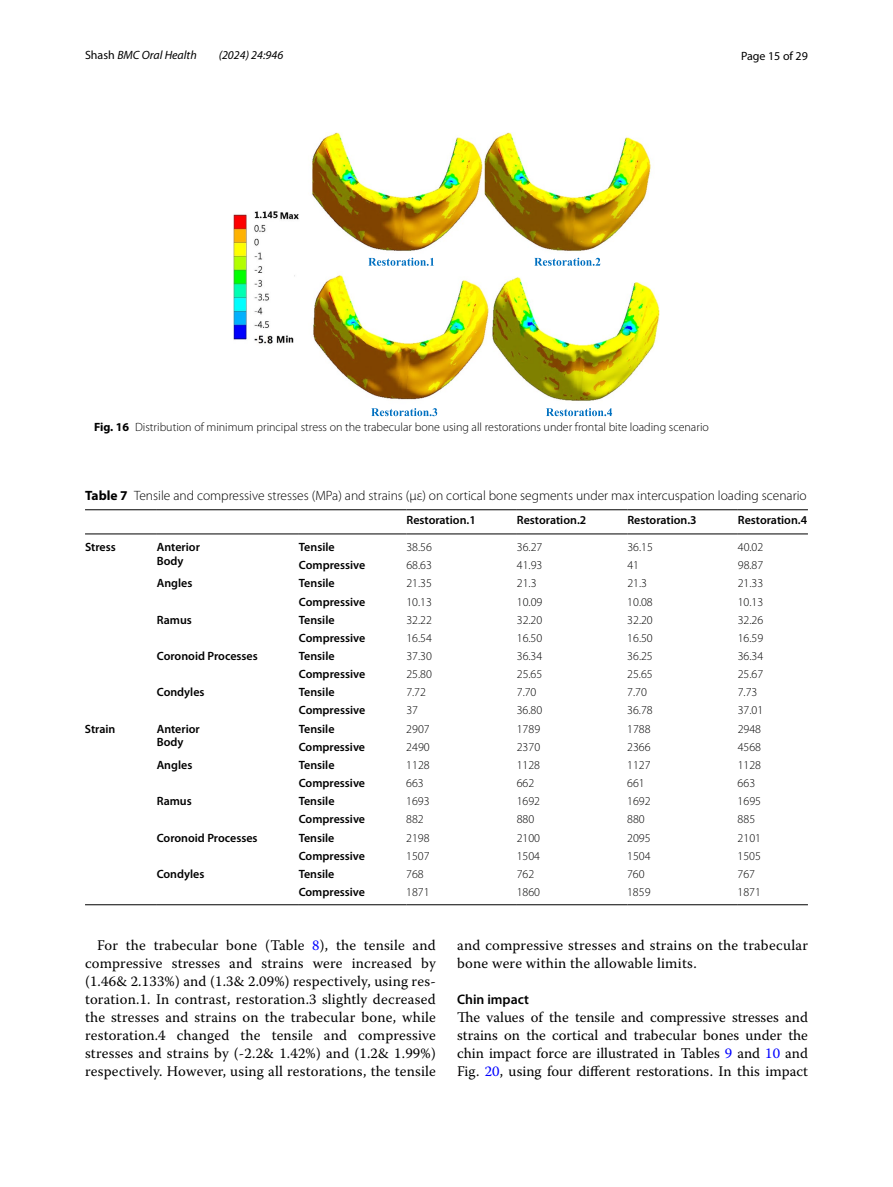
<style>
.page{position:relative;width:893px;height:1187px;background:#fff}
.page>*{position:absolute;margin:0;border:0;box-sizing:border-box;transform-origin:0 0}
.t1{font:14.7px/18px "Warnock Pro";letter-spacing:.015em;color:#000;text-align:justify}
.t2{font:600 13.8px "Myriad Pro";color:#000}
.t3{font:300 13.5px "Myriad Pro";color:#000}
.t4{font:300 12px "Myriad Pro";color:#000}
.t5{font:600 12px/13.5px "Myriad Pro";color:#000}
.t6{font:italic 12px "Myriad Pro";color:#000}
.t7{font:12px "Myriad Pro";color:#000}
.s1{font-style:normal}
.s2{font-weight:700}
.s3{color:#00f}
</style>
<div class="page">
<img style="left:234px;top:133px;width:425px;height:268px">
<svg style="left:368px;top:258px;width:232px;height:8px"></svg>
<svg style="left:371px;top:408px;width:241px;height:8px"></svg>
<hr style="left:85px;top:509px;width:72px;height:1px;background:#000">
<hr style="left:157px;top:509px;width:142px;height:1px;background:#000">
<hr style="left:299px;top:509px;width:107px;height:1px;background:#000">
<hr style="left:85px;top:533px;width:72px;height:1px;background:#000">
<hr style="left:157px;top:533px;width:142px;height:1px;background:#000">
<hr style="left:299px;top:533px;width:107px;height:1px;background:#000">
<hr style="left:406px;top:509px;width:111px;height:1px;background:#000">
<hr style="left:406px;top:533px;width:111px;height:1px;background:#000">
<hr style="left:517px;top:509px;width:110px;height:1px;background:#000">
<hr style="left:517px;top:533px;width:110px;height:1px;background:#000">
<hr style="left:627px;top:509px;width:111px;height:1px;background:#000">
<hr style="left:627px;top:533px;width:111px;height:1px;background:#000">
<hr style="left:738px;top:509px;width:70px;height:1px;background:#000">
<hr style="left:738px;top:533px;width:70px;height:1px;background:#000">
<hr style="left:85px;top:904px;width:72px;height:1px;background:#000">
<hr style="left:157px;top:904px;width:142px;height:1px;background:#000">
<hr style="left:299px;top:904px;width:107px;height:1px;background:#000">
<hr style="left:406px;top:904px;width:111px;height:1px;background:#000">
<hr style="left:517px;top:904px;width:110px;height:1px;background:#000">
<hr style="left:627px;top:904px;width:111px;height:1px;background:#000">
<hr style="left:738px;top:904px;width:70px;height:1px;background:#000">
<p class="t6" style="left:85px;top:48px;width:113px"><span class="s1">Shash</span> BMC Oral Health</p>
<p class="t6" style="left:219px;top:48px;width:66px">(2024) 24:946</p>
<p class="t7" style="left:741px;top:48px;width:68px">Page 15 of 29</p>
<p class="t4" style="left:94px;top:421px;width:616px"><span class="s2">Fig. 16</span> Distribution of minimum principal stress on the trabecular bone using all restorations under frontal bite loading scenario</p>
<p class="t3" style="left:85px;top:488px;width:723px"><span class="s2">Table 7</span> Tensile and compressive stresses (MPa) and strains (με) on cortical bone segments under max intercuspation loading scenario</p>
<p class="t5" style="left:406px;top:513px;width:71px">Restoration.1</p>
<p class="t5" style="left:517px;top:513px;width:71px">Restoration.2</p>
<p class="t5" style="left:627px;top:513px;width:71px">Restoration.3</p>
<p class="t5" style="left:738px;top:513px;width:71px">Restoration.4</p>
<p class="t5" style="left:85px;top:540px;width:32px">Stress</p>
<p class="t5" style="left:157px;top:540px;width:45px">Anterior<br>Body</p>
<p class="t5" style="left:299px;top:540px;width:37px">Tensile</p>
<p class="t4" style="left:406px;top:540px;width:27px">38.56</p>
<p class="t4" style="left:517px;top:540px;width:27px">36.27</p>
<p class="t4" style="left:627px;top:540px;width:27px">36.15</p>
<p class="t4" style="left:738px;top:540px;width:27px">40.02</p>
<p class="t5" style="left:299px;top:558px;width:68px">Compressive</p>
<p class="t4" style="left:406px;top:558px;width:27px">68.63</p>
<p class="t4" style="left:517px;top:558px;width:27px">41.93</p>
<p class="t4" style="left:627px;top:558px;width:13px">41</p>
<p class="t4" style="left:738px;top:558px;width:27px">98.87</p>
<p class="t5" style="left:157px;top:576px;width:37px">Angles</p>
<p class="t5" style="left:299px;top:576px;width:37px">Tensile</p>
<p class="t4" style="left:406px;top:576px;width:27px">21.35</p>
<p class="t4" style="left:517px;top:576px;width:21px">21.3</p>
<p class="t4" style="left:627px;top:576px;width:21px">21.3</p>
<p class="t4" style="left:738px;top:576px;width:27px">21.33</p>
<p class="t5" style="left:299px;top:594px;width:68px">Compressive</p>
<p class="t4" style="left:406px;top:595px;width:27px">10.13</p>
<p class="t4" style="left:517px;top:595px;width:27px">10.09</p>
<p class="t4" style="left:627px;top:595px;width:27px">10.08</p>
<p class="t4" style="left:738px;top:595px;width:27px">10.13</p>
<p class="t5" style="left:157px;top:612px;width:37px">Ramus</p>
<p class="t5" style="left:299px;top:612px;width:37px">Tensile</p>
<p class="t4" style="left:406px;top:613px;width:27px">32.22</p>
<p class="t4" style="left:517px;top:613px;width:27px">32.20</p>
<p class="t4" style="left:627px;top:613px;width:27px">32.20</p>
<p class="t4" style="left:738px;top:613px;width:27px">32.26</p>
<p class="t5" style="left:299px;top:630px;width:68px">Compressive</p>
<p class="t4" style="left:406px;top:631px;width:27px">16.54</p>
<p class="t4" style="left:517px;top:631px;width:27px">16.50</p>
<p class="t4" style="left:627px;top:631px;width:27px">16.50</p>
<p class="t4" style="left:738px;top:631px;width:27px">16.59</p>
<p class="t5" style="left:157px;top:649px;width:102px">Coronoid Processes</p>
<p class="t5" style="left:299px;top:649px;width:37px">Tensile</p>
<p class="t4" style="left:406px;top:649px;width:27px">37.30</p>
<p class="t4" style="left:517px;top:649px;width:27px">36.34</p>
<p class="t4" style="left:627px;top:649px;width:27px">36.25</p>
<p class="t4" style="left:738px;top:649px;width:27px">36.34</p>
<p class="t5" style="left:299px;top:667px;width:68px">Compressive</p>
<p class="t4" style="left:406px;top:667px;width:27px">25.80</p>
<p class="t4" style="left:517px;top:667px;width:27px">25.65</p>
<p class="t4" style="left:627px;top:667px;width:27px">25.65</p>
<p class="t4" style="left:738px;top:667px;width:27px">25.67</p>
<p class="t5" style="left:157px;top:685px;width:49px">Condyles</p>
<p class="t5" style="left:299px;top:685px;width:37px">Tensile</p>
<p class="t4" style="left:406px;top:685px;width:21px">7.72</p>
<p class="t4" style="left:517px;top:685px;width:21px">7.70</p>
<p class="t4" style="left:627px;top:685px;width:21px">7.70</p>
<p class="t4" style="left:738px;top:685px;width:21px">7.73</p>
<p class="t5" style="left:299px;top:703px;width:68px">Compressive</p>
<p class="t4" style="left:406px;top:703px;width:13px">37</p>
<p class="t4" style="left:517px;top:703px;width:27px">36.80</p>
<p class="t4" style="left:627px;top:703px;width:27px">36.78</p>
<p class="t4" style="left:738px;top:703px;width:27px">37.01</p>
<p class="t5" style="left:85px;top:721px;width:32px">Strain</p>
<p class="t5" style="left:157px;top:721px;width:45px">Anterior<br>Body</p>
<p class="t5" style="left:299px;top:721px;width:37px">Tensile</p>
<p class="t4" style="left:406px;top:722px;width:25px">2907</p>
<p class="t4" style="left:517px;top:722px;width:25px">1789</p>
<p class="t4" style="left:627px;top:722px;width:25px">1788</p>
<p class="t4" style="left:738px;top:722px;width:25px">2948</p>
<p class="t5" style="left:299px;top:739px;width:68px">Compressive</p>
<p class="t4" style="left:406px;top:740px;width:25px">2490</p>
<p class="t4" style="left:517px;top:740px;width:25px">2370</p>
<p class="t4" style="left:627px;top:740px;width:25px">2366</p>
<p class="t4" style="left:738px;top:740px;width:25px">4568</p>
<p class="t5" style="left:157px;top:757px;width:37px">Angles</p>
<p class="t5" style="left:299px;top:757px;width:37px">Tensile</p>
<p class="t4" style="left:406px;top:758px;width:25px">1128</p>
<p class="t4" style="left:517px;top:758px;width:25px">1128</p>
<p class="t4" style="left:627px;top:758px;width:25px">1127</p>
<p class="t4" style="left:738px;top:758px;width:25px">1128</p>
<p class="t5" style="left:299px;top:776px;width:68px">Compressive</p>
<p class="t4" style="left:406px;top:776px;width:19px">663</p>
<p class="t4" style="left:517px;top:776px;width:19px">662</p>
<p class="t4" style="left:627px;top:776px;width:19px">661</p>
<p class="t4" style="left:738px;top:776px;width:19px">663</p>
<p class="t5" style="left:157px;top:794px;width:37px">Ramus</p>
<p class="t5" style="left:299px;top:794px;width:37px">Tensile</p>
<p class="t4" style="left:406px;top:794px;width:25px">1693</p>
<p class="t4" style="left:517px;top:794px;width:25px">1692</p>
<p class="t4" style="left:627px;top:794px;width:25px">1692</p>
<p class="t4" style="left:738px;top:794px;width:25px">1695</p>
<p class="t5" style="left:299px;top:812px;width:68px">Compressive</p>
<p class="t4" style="left:406px;top:812px;width:19px">882</p>
<p class="t4" style="left:517px;top:812px;width:19px">880</p>
<p class="t4" style="left:627px;top:812px;width:19px">880</p>
<p class="t4" style="left:738px;top:812px;width:19px">885</p>
<p class="t5" style="left:157px;top:830px;width:102px">Coronoid Processes</p>
<p class="t5" style="left:299px;top:830px;width:37px">Tensile</p>
<p class="t4" style="left:406px;top:830px;width:25px">2198</p>
<p class="t4" style="left:517px;top:830px;width:25px">2100</p>
<p class="t4" style="left:627px;top:830px;width:25px">2095</p>
<p class="t4" style="left:738px;top:830px;width:25px">2101</p>
<p class="t5" style="left:299px;top:848px;width:68px">Compressive</p>
<p class="t4" style="left:406px;top:849px;width:25px">1507</p>
<p class="t4" style="left:517px;top:849px;width:25px">1504</p>
<p class="t4" style="left:627px;top:849px;width:25px">1504</p>
<p class="t4" style="left:738px;top:849px;width:25px">1505</p>
<p class="t5" style="left:157px;top:866px;width:49px">Condyles</p>
<p class="t5" style="left:299px;top:866px;width:37px">Tensile</p>
<p class="t4" style="left:406px;top:867px;width:19px">768</p>
<p class="t4" style="left:517px;top:867px;width:19px">762</p>
<p class="t4" style="left:627px;top:867px;width:19px">760</p>
<p class="t4" style="left:738px;top:867px;width:19px">767</p>
<p class="t5" style="left:299px;top:885px;width:68px">Compressive</p>
<p class="t4" style="left:406px;top:885px;width:25px">1871</p>
<p class="t4" style="left:517px;top:885px;width:25px">1860</p>
<p class="t4" style="left:627px;top:885px;width:25px">1859</p>
<p class="t4" style="left:738px;top:885px;width:25px">1871</p>
<p class="t1" style="left:85px;top:935px;width:352px;text-indent:12px">For the trabecular bone (Table <span class="s3">8</span>), the tensile and compressive stresses and strains were increased by (1.46&amp; 2.133%) and (1.3&amp; 2.09%) respectively, using res&shy;toration.1. In contrast, restoration.3 slightly decreased the stresses and strains on the trabecular bone, while restoration.4 changed the tensile and compressive stresses and strains by (-2.2&amp; 1.42%) and (1.2&amp; 1.99%) respectively. However, using all restorations, the tensile</p>
<p class="t1" style="left:457px;top:935px;width:352px">and compressive stresses and strains on the trabecular bone were within the allowable limits.</p>
<p class="t2" style="left:457px;top:990px;width:73px">Chin impact</p>
<p class="t1" style="left:457px;top:1007px;width:352px">The values of the tensile and compressive stresses and strains on the cortical and trabecular bones under the chin impact force are illustrated in Tables <span class="s3">9</span> and <span class="s3">10</span> and Fig. <span class="s3">20</span>, using four different restorations. In this impact</p>
</div>
